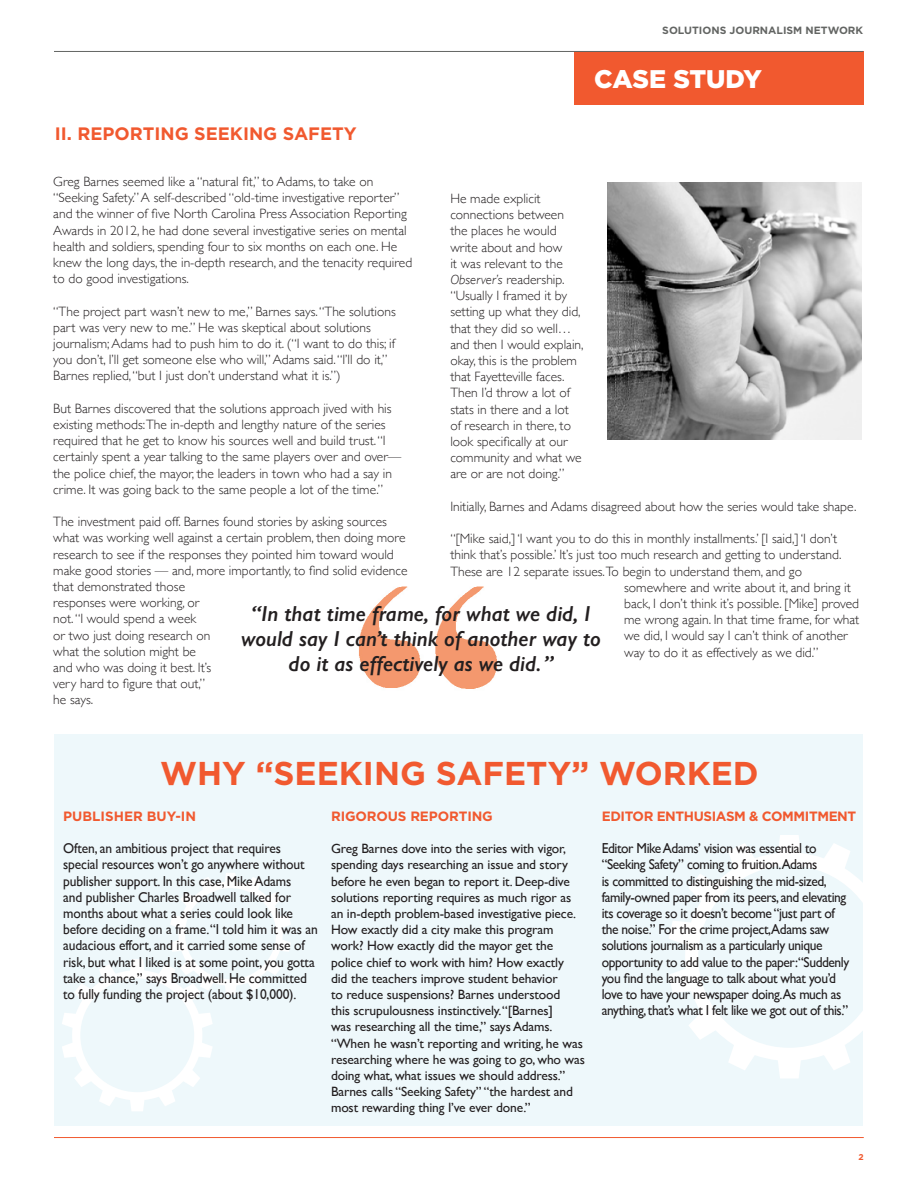
<style>
.page{position:relative;width:918px;height:1188px;background:#fff}
.page>*{position:absolute;margin:0;border:0;box-sizing:border-box;transform-origin:0 0}
.t1{font:700 33px "Gotham";color:#f1592f}
.t2{font:900 25.5px "Gotham";letter-spacing:-.005em;color:#fff}
.t3{font:italic 600 21.9px/25.2px "Gill Sans";color:#231f20;text-align:center}
.t4{font:700 18px "Gotham";color:#f1592f}
.t5{font:14.4px/16.2px "Gill Sans";letter-spacing:-.03em;color:#231f20;scale:.93 1}
.t6{font:14.4px/16.2px "Gill Sans";letter-spacing:-.01em;color:#231f20;scale:.93 1}
.t7{font:300 13.5px/16.2px "Gill Sans";color:#231f20}
.t8{font:13.5px/16.2px "Gill Sans";letter-spacing:-.01em;color:#231f20}
.t9{font:700 13.5px "Gotham";letter-spacing:-.01em;color:#f1592f}
.t10{font:700 13.5px "Gotham";letter-spacing:-.03em;color:#f1592f}
.t11{font:700 10.5px "Gotham";color:#636563}
.t12{font:700 8.4px "Gotham";color:#f1592f}
.s1{font-style:italic}
</style>
<div class="page">
<img style="left:358px;top:586px;width:139px;height:103px">
<div style="left:55px;top:735px;width:808px;height:391px;background:#eef8fb"></div>
<svg style="left:669px;top:835px;width:194px;height:243px"></svg>
<svg style="left:62px;top:873px;width:229px;height:238px"></svg>
<div style="left:575px;top:51px;width:289px;height:54px;background:#f1592f"></div>
<hr style="left:54px;top:51px;width:809px;height:1px;background:#636563">
<hr style="left:54px;top:1137px;width:810px;height:1px;background:#f1592f">
<img style="left:607px;top:182px;width:255px;height:258px">
<p class="t4" style="left:55px;top:122px;width:303px">II. REPORTING SEEKING SAFETY</p>
<p class="t11" style="left:662px;top:23px;width:202px">SOLUTIONS JOURNALISM NETWORK</p>
<p class="t2" style="left:594px;top:62px;width:169px">CASE STUDY</p>
<p class="t7" style="left:53px;top:173px;width:361px">Greg Barnes seemed like a “natural fit,” to Adams, to take on “Seeking Safety.” A self-described “old-time investigative reporter” and the winner of five North Carolina Press Association Reporting Awards in 2012, he had done several investigative series on mental health and soldiers, spending four to six months on each one. He knew the long days, the in-depth research, and the tenacity required to do good investigations.</p>
<p class="t7" style="left:53px;top:302px;width:344px">“The project part wasn’t new to me,” Barnes says. “The solutions part was very new to me.” He was skeptical about solutions journalism; Adams had to push him to do it. (“I want to do this; if you don’t, I’ll get someone else who will,” Adams said. “I’ll do it,” Barnes replied, “but I just don’t understand what it is.”)</p>
<p class="t7" style="left:53px;top:400px;width:350px">But Barnes discovered that the solutions approach jived with his existing methods:The in-depth and lengthy nature of the series required that he get to know his sources well and build trust. “I certainly spent a year talking to the same players over and over— the police chief, the mayor, the leaders in town who had a say in crime. It was going back to the same people a lot of the time.”</p>
<p class="t7" style="left:53px;top:513px;width:356px">The investment paid off. Barnes found stories by asking sources what was working well against a certain problem, then doing more research to see if the responses they pointed him toward would make good stories — and, more importantly, to find solid evidence that demonstrated those<br>responses were working, or<br>not. “I would spend a week<br>or two just doing research on<br>what the solution might be<br>and who was doing it best. It’s<br>very hard to figure that out,”<br>he says.</p>
<p class="t7" style="left:450px;top:190px;width:135px">He made explicit connections between the places he would write about and how<br>it was relevant to the<br><span class="s1">Observer’s</span> readership. “Usually I framed it by setting up what they did, that they did so well… and then I would explain, okay, this is the problem that Fayetteville faces.<br>Then I’d throw a lot of stats in there and a lot<br>of research in there, to look specifically at our community and what we are or are not doing.”</p>
<p class="t7" style="left:450px;top:498px;width:408px">Initially, Barnes and Adams disagreed about how the series would take shape.</p>
<p class="t7" style="left:450px;top:530px;width:388px">“[Mike said,] ‘I want you to do this in monthly installments.’ [I said,] ‘I don’t</p>
<p class="t7" style="left:450px;top:546px;width:393px">think that’s possible.’ It’s just too much research and getting to understand.</p>
<p class="t7" style="left:450px;top:562px;width:353px">These are 12 separate issues.To begin to understand them, and go</p>
<p class="t7" style="left:624px;top:579px;width:228px">somewhere and write about it, and bring it</p>
<p class="t7" style="left:624px;top:595px;width:236px">back, I don’t think it’s possible. [Mike] proved</p>
<p class="t7" style="left:624px;top:611px;width:237px">me wrong again. In that time frame, for what</p>
<p class="t7" style="left:624px;top:627px;width:225px">we did, I would say I can’t think of another</p>
<p class="t7" style="left:624px;top:643px;width:196px">way to do it as effectively as we did.”</p>
<p class="t3" style="left:241px;top:600px;width:361px">“In that time frame, for what we did, I would say I can’t think of another way to do it as effectively as we did.”</p>
<p class="t1" style="left:160px;top:752px;width:600px">WHY “SEEKING SAFETY” WORKED</p>
<p class="t10" style="left:602px;top:807px;width:256px">EDITOR ENTHUSIASM &amp; COMMITMENT</p>
<p class="t5" style="left:602px;top:840px;width:268px">Editor Mike Adams’ vision was essential to “Seeking Safety” coming to fruition.Adams<br>is committed to distinguishing the mid-sized, family-owned paper from its peers, and elevating its coverage so it doesn’t become “just part of the noise.” For the crime project,Adams saw solutions journalism as a particularly unique opportunity to add value to the paper:“Suddenly you find the language to talk about what you’d love to have your newspaper doing.As much as anything, that’s what I felt like we got out of this.”</p>
<p class="t9" style="left:331px;top:807px;width:163px">RIGOROUS REPORTING</p>
<p class="t8" style="left:331px;top:840px;width:255px">Greg Barnes dove into the series with vigor, spending days researching an issue and story before he even began to report it. Deep-dive solutions reporting requires as much rigor as an in-depth problem-based investigative piece.<br>How exactly did a city make this program work? How exactly did the mayor get the police chief to work with him? How exactly<br>did the teachers improve student behavior<br>to reduce suspensions? Barnes understood<br>this scrupulousness instinctively.“[Barnes]<br>was researching all the time,” says Adams. “When he wasn’t reporting and writing, he was researching where he was going to go, who was doing what, what issues we should address.” Barnes calls “Seeking Safety” “the hardest and most rewarding thing I’ve ever done.”</p>
<p class="t9" style="left:63px;top:807px;width:134px">PUBLISHER BUY-IN</p>
<p class="t6" style="left:63px;top:840px;width:275px">Often, an ambitious project that requires special resources won’t go anywhere without publisher support. In this case, Mike Adams<br>and publisher Charles Broadwell talked for months about what a series could look like before deciding on a frame.“I told him it was an audacious effort, and it carried some sense of risk, but what I liked is at some point, you gotta take a chance,” says Broadwell. He committed to fully funding the project (about $10,000).</p>
<p class="t12" style="left:859px;top:1152px;width:7px">2</p>
</div>
